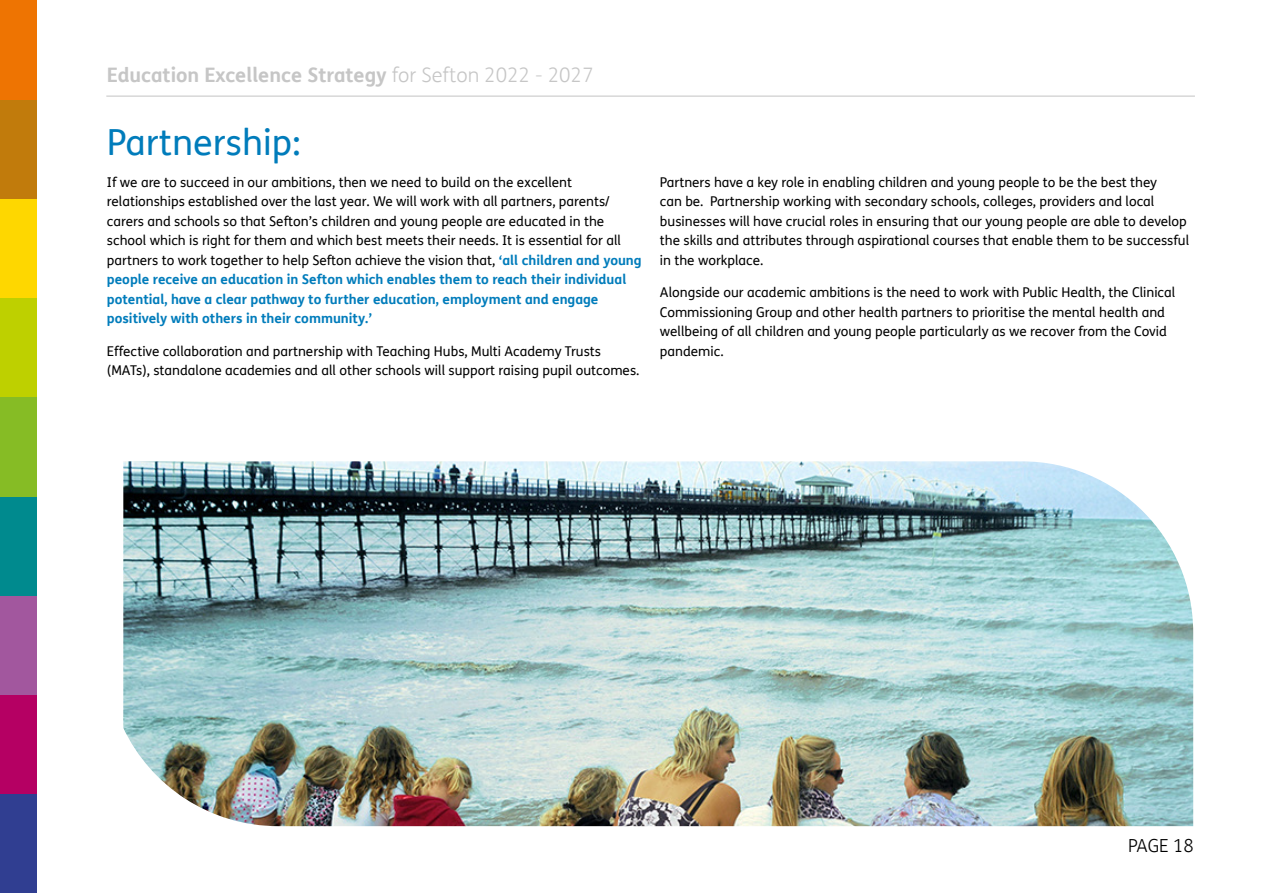
<style>
.page{position:relative;width:1263px;height:893px;background:#fff}
.page>*{position:absolute;margin:0;border:0;box-sizing:border-box;transform-origin:0 0}
.Heading_24pt_copy{font:36px "FS Me";color:#007cbb}
.t1{font:700 19.95px "FS Me";color:#c6c6c6}
.t2{font:300 18px "FS Me";letter-spacing:-.005em;color:#000}
.Body{font:13.5px/19.5px "FS Me";color:#000}
.s1{font-weight:300}
.s2{font-weight:700;color:#007cbb}
</style>
<div class="page">
<div style="left:0;top:794px;width:36px;height:99px;background:#303e91"></div>
<div style="left:0;top:298px;width:36px;height:99px;background:#bed000"></div>
<div style="left:0;top:695px;width:36px;height:99px;background:#b50063"></div>
<div style="left:0;top:595px;width:36px;height:100px;background:#a2579e"></div>
<div style="left:0;top:496px;width:36px;height:99px;background:#008a8e"></div>
<div style="left:0;top:397px;width:36px;height:99px;background:#86bc25"></div>
<div style="left:0;top:198px;width:36px;height:100px;background:#fed700"></div>
<div style="left:0;top:99px;width:36px;height:99px;background:#c17b0c"></div>
<div style="left:0;top:0;width:36px;height:99px;background:#ee7402"></div>
<hr style="left:106px;top:96px;width:1089px;height:1px;background:#c6c6c6">
<img style="left:123px;top:461px;width:1070px;height:365px">
<h2 class="t1" style="left:107px;top:60px;width:488px">Education Excellence Strategy <span class="s1">for Sefton 2022 - 2027</span></h2>
<p class="Heading_24pt_copy" style="left:107px;top:117px;width:195px">Partnership:</p>
<p class="Body" style="left:107px;top:172px;width:536px">If we are to succeed in our ambitions, then we need to build on the excellent relationships established over the last year. We will work with all partners, parents/ carers and schools so that Sefton’s children and young people are educated in the school which is right for them and which best meets their needs. It is essential for all partners to work together to help Sefton achieve the vision that, <span class="s2">‘all children and young people receive an education in Sefton which enables them to reach their individual potential, have a clear pathway to further education, employment and engage positively with others in their community.’</span></p>
<p class="Body" style="left:107px;top:341px;width:534px">Effective collaboration and partnership with Teaching Hubs, Multi Academy Trusts (MATs), standalone academies and all other schools will support raising pupil outcomes.</p>
<p class="Body" style="left:660px;top:172px;width:531px">Partners have a key role in enabling children and young people to be the best they<br>can be. Partnership working with secondary schools, colleges, providers and local businesses will have crucial roles in ensuring that our young people are able to develop the skills and attributes through aspirational courses that enable them to be successful in the workplace.</p>
<p class="Body" style="left:660px;top:282px;width:517px">Alongside our academic ambitions is the need to work with Public Health, the Clinical Commissioning Group and other health partners to prioritise the mental health and wellbeing of all children and young people particularly as we recover from the Covid pandemic.</p>
<h3 class="t2" style="left:1128px;top:834px;width:67px">PAGE 18</h3>
</div>
